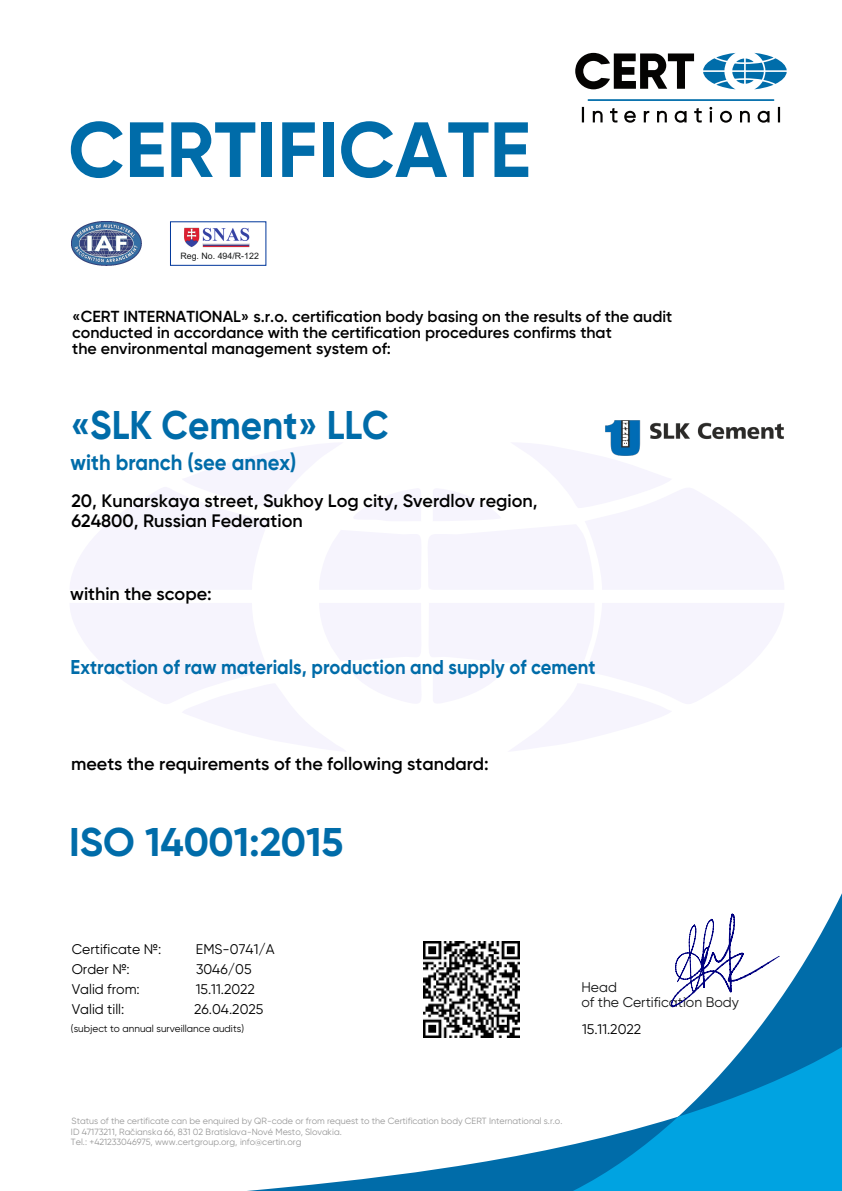
<style>
.page{position:relative;width:842px;height:1191px;background:#fff}
.page>*{position:absolute;margin:0;border:0;box-sizing:border-box;transform-origin:0 0}
.t1{font:700 78px "Gilroy";color:#006ca9}
.t2{font:700 40px "Gilroy";color:#006ca9;scale:.92 1}
.t3{font:700 40px "Gilroy";color:#006ca9}
.t4{font:700 22px "Gilroy";color:#006ca9;scale:.92 1}
.t5{font:700 20px "Gilroy";color:#006ca9;scale:.92 1}
.t6{font:600 18px/20px "Gilroy";color:#000}
.t7{font:600 16px/16px "Gilroy";color:#000}
.t8{font:14px "Gilroy";color:#000}
.t9{font:14px/15.8px "Gilroy";color:#151616}
.t10{font:10px "Gilroy";color:#000}
.t11{font:9px/10.4px "Gilroy";color:#989898}
.t12{font:8.8px "Arial";color:#151616}
</style>
<div class="page">
<svg style="left:70px;top:603px;width:714px;height:148px"></svg>
<svg style="left:70px;top:443px;width:714px;height:146px"></svg>
<svg style="left:670px;top:893px;width:172px;height:154px"></svg>
<svg style="left:247px;top:1144px;width:326px;height:47px"></svg>
<svg style="left:573px;top:1047px;width:269px;height:144px"></svg>
<svg style="left:575px;top:53px;width:212px;height:70px"></svg>
<img style="left:72px;top:222px;width:70px;height:43px">
<img style="left:185px;top:227px;width:64px;height:21px">
<svg style="left:671px;top:913px;width:108px;height:94px"></svg>
<img style="left:588px;top:420px;width:196px;height:54px">
<img style="left:423px;top:941px;width:96px;height:96px">
<h1 class="t1" style="left:68px;top:114px;width:464px">CERTIFICATE</h1>
<p class="t12" style="left:180px;top:253px;width:80px">Reg. No. 494/R-122</p>
<h3 class="t7" style="left:72px;top:309px;width:602px">«CERT INTERNATIONAL» s.r.o. certification body basing on the results of the audit conducted in accordance with the certification procedures confirms that<br>the environmental management system of:</h3>
<h2 class="t2" style="left:71px;top:407px;width:347px">«SLK Cement» LLC</h2>
<h3 class="t4" style="left:71px;top:452px;width:247px">with branch (see annex)</h3>
<h3 class="t6" style="left:71px;top:491px;width:468px">20, Kunarskaya street, Sukhoy Log city, Sverdlov region,<br>624800, Russian Federation</h3>
<h3 class="t6" style="left:70px;top:584px;width:143px">within the scope:</h3>
<h3 class="t5" style="left:71px;top:657px;width:572px">Extraction of raw materials, production and supply of cement</h3>
<h3 class="t6" style="left:71px;top:755px;width:419px">meets the requirements of the following standard:</h3>
<h2 class="t3" style="left:69px;top:824px;width:276px">ISO 14001:2015</h2>
<h3 class="t8" style="left:72px;top:942px;width:91px">Certificate №:</h3>
<h3 class="t8" style="left:196px;top:942px;width:80px">EMS-0741/А</h3>
<h3 class="t8" style="left:72px;top:962px;width:60px">Order №:</h3>
<h3 class="t8" style="left:196px;top:962px;width:57px">3046/05</h3>
<h3 class="t8" style="left:72px;top:982px;width:70px">Valid from:</h3>
<h3 class="t8" style="left:196px;top:982px;width:61px">15.11.2022</h3>
<h3 class="t8" style="left:72px;top:1002px;width:54px">Valid till:</h3>
<h3 class="t8" style="left:194px;top:1002px;width:71px">26.04.2025</h3>
<h3 class="t9" style="left:581px;top:979px;width:159px">Head<br>of the Certification Body</h3>
<p class="t10" style="left:71px;top:1023px;width:175px">(subject to annual surveillance audits)</p>
<h3 class="t8" style="left:582px;top:1023px;width:61px">15.11.2022</h3>
<p class="t11" style="left:71px;top:1116px;width:493px">Status of the certificate can be enquired by QR-code or from request to the Certification body CERT International s.r.o.<br>ID 47173211, Račianska 66, 831 02 Bratislava-Nové Mesto, Slovakia.<br>Tel.: +421233046975, www.certgroup.org, info@certin.org</p>
</div>
